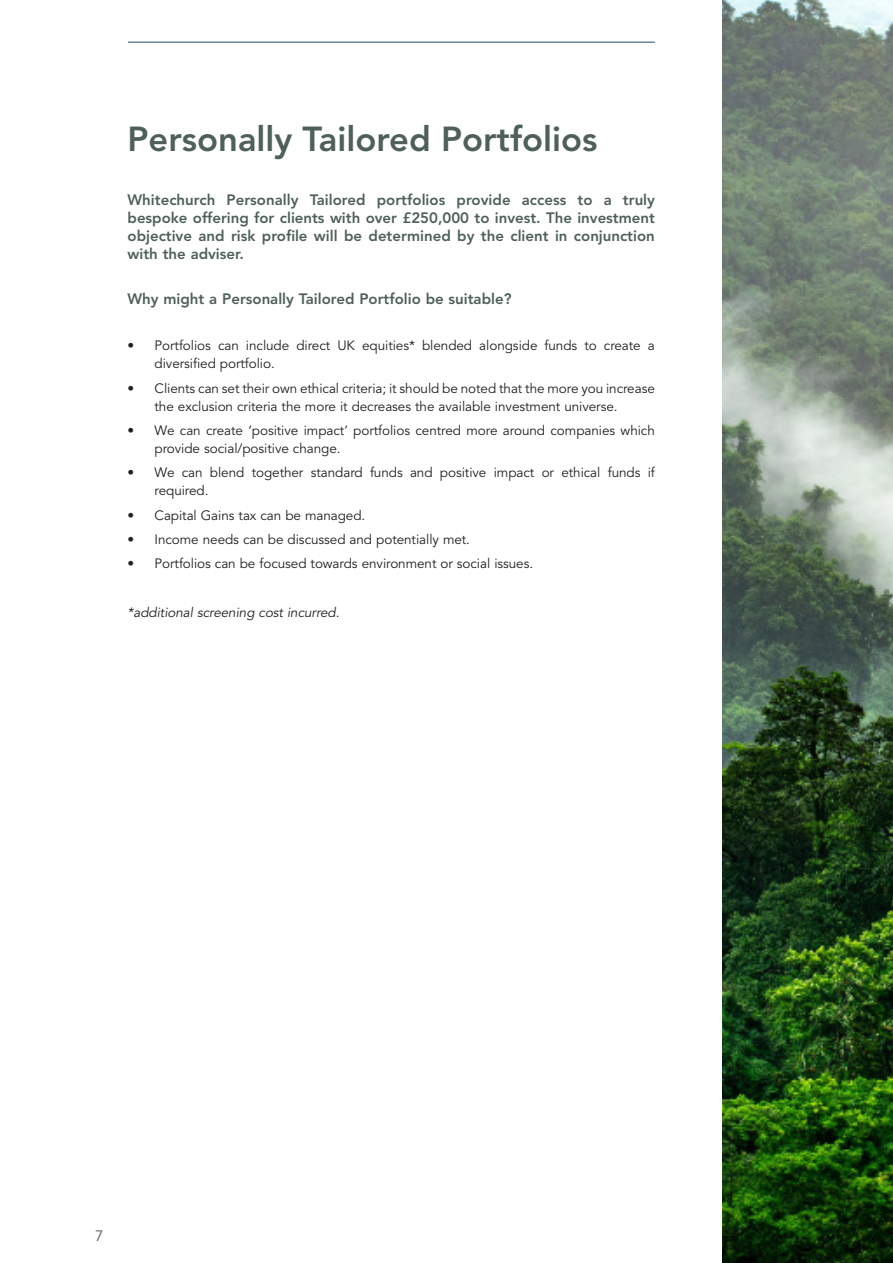
<style>
.page{position:relative;width:893px;height:1263px;background:#fff}
.page>*{position:absolute;margin:0;border:0;box-sizing:border-box;transform-origin:0 0}
.t1{font:800 34.5px "Avenir LT Std";color:#4f605a}
.Body{font:800 15px/18px "Avenir LT Std";color:#4f605a;text-align:justify}
.t2{font:15px "Avenir LT Std";color:#57585a}
.t3{font:13.5px/18px "Avenir LT Std";letter-spacing:-.005em;color:#231f20}
.Body-2{font:italic 13.5px "Avenir LT Std";letter-spacing:-.005em;color:#231f20}
</style>
<div class="page">
<hr style="left:128px;top:42px;width:527px;height:1px;background:#204b61">
<img style="left:723px;top:0;width:170px;height:1263px">
<p class="t1" style="left:128px;top:118px;width:471px">Personally Tailored Portfolios</p>
<p class="Body" style="left:128px;top:190px;width:529px">Whitechurch Personally Tailored portfolios provide access to a truly bespoke offering for clients with over £250,000 to invest. The investment objective and risk profile will be determined by the client in conjunction with the adviser.</p>
<p class="Body" style="left:128px;top:289px;width:385px">Why might a Personally Tailored Portfolio be suitable?</p>
<p class="t3" style="left:155px;top:337px;width:502px;text-indent:-27px">• Portfolios can include direct UK equities* blended alongside funds to create a diversified portfolio.</p>
<p class="t3" style="left:155px;top:379px;width:502px;text-indent:-27px">• Clients can set their own ethical criteria; it should be noted that the more you increase the exclusion criteria the more it decreases the available investment universe.</p>
<p class="t3" style="left:155px;top:422px;width:502px;text-indent:-27px">• We can create ‘positive impact’ portfolios centred more around companies which provide social/positive change.</p>
<p class="t3" style="left:155px;top:464px;width:502px;text-indent:-27px">• We can blend together standard funds and positive impact or ethical funds if required.</p>
<p class="t3" style="left:128px;top:506px;width:239px">• Capital Gains tax can be managed.</p>
<p class="t3" style="left:128px;top:531px;width:344px">• Income needs can be discussed and potentially met.</p>
<p class="t3" style="left:128px;top:555px;width:407px">• Portfolios can be focused towards environment or social issues.</p>
<p class="Body-2" style="left:128px;top:605px;width:213px">*additional screening cost incurred.</p>
<p class="t2" style="left:95px;top:1227px;width:10px">7</p>
</div>
